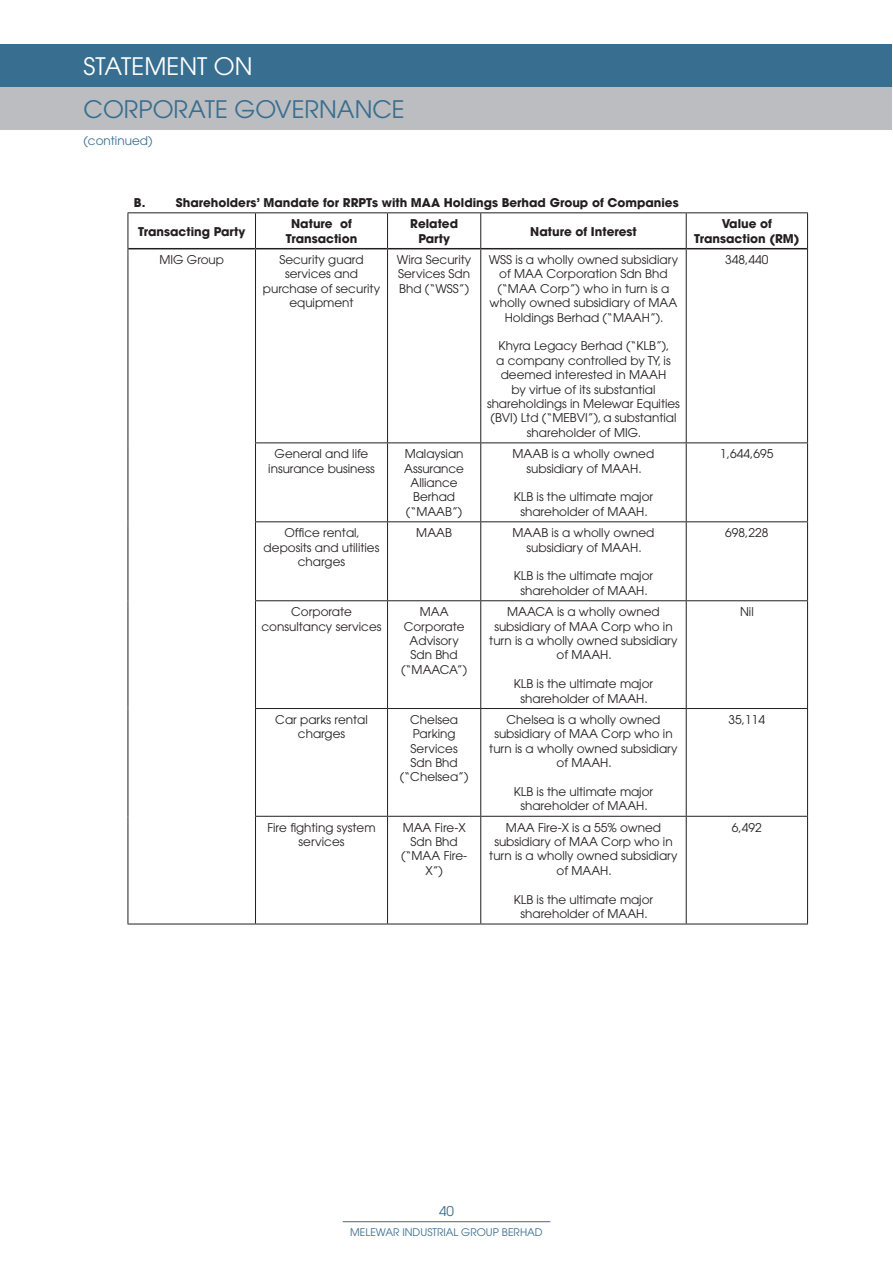
<style>
.page{position:relative;width:893px;height:1263px;background:#fff}
.page>*{position:absolute;margin:0;border:0;box-sizing:border-box;transform-origin:0 0}
.t1{font:24px "Avant Garde";color:#386e8f}
.t2{font:24px "Avant Garde";color:#fff}
.t3{font:13.5px "Avant Garde";color:#386e8f}
.t4{font:12px/14.4px "Avant Garde";color:#231f20;text-align:center}
.t5{font:700 12px/14.4px "Avant Garde";color:#231f20;text-align:center}
.t6{font:12px "Avant Garde";color:#386e8f}
.t7{font:10.5px "Avant Garde";color:#386e8f}
</style>
<div class="page">
<div style="left:0;top:45px;width:891px;height:42px;background:#386e8f"></div>
<div style="left:0;top:87px;width:891px;height:43px;background:#bcbdc0"></div>
<hr style="left:343px;top:1221px;width:207px;height:1px;background:#386e8f">
<hr style="left:128px;top:924px;width:127px;height:1px;background:#231f20">
<hr style="left:128px;top:212px;width:127px;height:1px;background:#231f20">
<hr style="left:128px;top:213px;width:1px;height:36px;background:#231f20">
<hr style="left:255px;top:212px;width:133px;height:1px;background:#231f20">
<hr style="left:255px;top:213px;width:1px;height:35px;background:#231f20">
<hr style="left:388px;top:212px;width:93px;height:1px;background:#231f20">
<hr style="left:387px;top:213px;width:1px;height:35px;background:#231f20">
<hr style="left:481px;top:212px;width:205px;height:1px;background:#231f20">
<hr style="left:480px;top:213px;width:1px;height:35px;background:#231f20">
<hr style="left:686px;top:212px;width:122px;height:1px;background:#231f20">
<hr style="left:686px;top:213px;width:1px;height:35px;background:#231f20">
<hr style="left:807px;top:213px;width:1px;height:36px;background:#231f20">
<hr style="left:255px;top:521px;width:133px;height:1px;background:#231f20">
<hr style="left:388px;top:521px;width:93px;height:1px;background:#231f20">
<hr style="left:481px;top:521px;width:205px;height:1px;background:#231f20">
<hr style="left:686px;top:521px;width:122px;height:1px;background:#231f20">
<hr style="left:255px;top:600px;width:133px;height:1px;background:#231f20">
<hr style="left:388px;top:600px;width:93px;height:1px;background:#231f20">
<hr style="left:481px;top:600px;width:205px;height:1px;background:#231f20">
<hr style="left:686px;top:600px;width:122px;height:1px;background:#231f20">
<hr style="left:255px;top:708px;width:133px;height:1px;background:#231f20">
<hr style="left:388px;top:708px;width:93px;height:1px;background:#231f20">
<hr style="left:481px;top:708px;width:205px;height:1px;background:#231f20">
<hr style="left:686px;top:708px;width:122px;height:1px;background:#231f20">
<hr style="left:255px;top:816px;width:133px;height:1px;background:#231f20">
<hr style="left:388px;top:816px;width:93px;height:1px;background:#231f20">
<hr style="left:481px;top:816px;width:205px;height:1px;background:#231f20">
<hr style="left:686px;top:816px;width:122px;height:1px;background:#231f20">
<hr style="left:128px;top:249px;width:1px;height:194px;background:#231f20">
<hr style="left:255px;top:249px;width:1px;height:193px;background:#231f20">
<hr style="left:387px;top:249px;width:1px;height:193px;background:#231f20">
<hr style="left:480px;top:249px;width:1px;height:193px;background:#231f20">
<hr style="left:686px;top:249px;width:1px;height:193px;background:#231f20">
<hr style="left:807px;top:249px;width:1px;height:193px;background:#231f20">
<hr style="left:128px;top:443px;width:1px;height:79px;background:#231f20">
<hr style="left:255px;top:443px;width:1px;height:78px;background:#231f20">
<hr style="left:387px;top:443px;width:1px;height:78px;background:#231f20">
<hr style="left:480px;top:443px;width:1px;height:78px;background:#231f20">
<hr style="left:686px;top:443px;width:1px;height:78px;background:#231f20">
<hr style="left:807px;top:443px;width:1px;height:78px;background:#231f20">
<hr style="left:128px;top:522px;width:1px;height:79px;background:#231f20">
<hr style="left:255px;top:522px;width:1px;height:78px;background:#231f20">
<hr style="left:387px;top:522px;width:1px;height:78px;background:#231f20">
<hr style="left:480px;top:522px;width:1px;height:78px;background:#231f20">
<hr style="left:686px;top:522px;width:1px;height:78px;background:#231f20">
<hr style="left:807px;top:522px;width:1px;height:78px;background:#231f20">
<hr style="left:128px;top:601px;width:1px;height:107px;background:#231f20">
<hr style="left:255px;top:601px;width:1px;height:107px;background:#231f20">
<hr style="left:387px;top:601px;width:1px;height:107px;background:#231f20">
<hr style="left:480px;top:601px;width:1px;height:107px;background:#231f20">
<hr style="left:686px;top:601px;width:1px;height:107px;background:#231f20">
<hr style="left:807px;top:601px;width:1px;height:107px;background:#231f20">
<hr style="left:128px;top:708px;width:1px;height:108px;background:#231f20">
<hr style="left:255px;top:709px;width:1px;height:107px;background:#231f20">
<hr style="left:387px;top:709px;width:1px;height:107px;background:#231f20">
<hr style="left:480px;top:709px;width:1px;height:107px;background:#231f20">
<hr style="left:686px;top:709px;width:1px;height:107px;background:#231f20">
<hr style="left:807px;top:709px;width:1px;height:107px;background:#231f20">
<hr style="left:128px;top:816px;width:1px;height:108px;background:#231f20">
<hr style="left:255px;top:817px;width:1px;height:107px;background:#231f20">
<hr style="left:387px;top:817px;width:1px;height:107px;background:#231f20">
<hr style="left:480px;top:817px;width:1px;height:107px;background:#231f20">
<hr style="left:686px;top:817px;width:1px;height:107px;background:#231f20">
<hr style="left:807px;top:817px;width:1px;height:107px;background:#231f20">
<hr style="left:128px;top:248px;width:127px;height:1px;background:#231f20">
<hr style="left:255px;top:248px;width:133px;height:1px;background:#231f20">
<hr style="left:388px;top:248px;width:93px;height:1px;background:#231f20">
<hr style="left:481px;top:248px;width:205px;height:1px;background:#231f20">
<hr style="left:686px;top:248px;width:121px;height:1px;background:#231f20">
<hr style="left:255px;top:442px;width:133px;height:1px;background:#231f20">
<hr style="left:388px;top:442px;width:93px;height:1px;background:#231f20">
<hr style="left:481px;top:442px;width:205px;height:1px;background:#231f20">
<hr style="left:686px;top:442px;width:122px;height:1px;background:#231f20">
<hr style="left:255px;top:924px;width:133px;height:1px;background:#231f20">
<hr style="left:388px;top:924px;width:93px;height:1px;background:#231f20">
<hr style="left:481px;top:924px;width:205px;height:1px;background:#231f20">
<hr style="left:686px;top:924px;width:122px;height:1px;background:#231f20">
<h1 class="t2" style="left:84px;top:52px;width:171px">STATEMENT ON</h1>
<h1 class="t1" style="left:84px;top:95px;width:323px">CORPORATE GOVERNANCE</h1>
<p class="t6" style="left:84px;top:134px;width:70px">(continued)</p>
<p class="t5" style="left:134px;top:195px;width:13px">B.</p>
<p class="t5" style="left:176px;top:195px;width:504px">Shareholders’ Mandate for RRPTs with MAA Holdings Berhad Group of Companies</p>
<p class="t5" style="left:138px;top:224px;width:109px">Transacting Party</p>
<p class="t5" style="left:286px;top:217px;width:73px">Nature of<br>Transaction</p>
<p class="t5" style="left:410px;top:217px;width:49px">Related<br>Party</p>
<p class="t5" style="left:530px;top:224px;width:108px">Nature of Interest</p>
<p class="t5" style="left:694px;top:217px;width:107px">Value of<br>Transaction (RM)</p>
<p class="t4" style="left:159px;top:252px;width:66px">MIG Group</p>
<p class="t4" style="left:263px;top:252px;width:119px">Security guard services and purchase of security equipment</p>
<p class="t4" style="left:397px;top:252px;width:76px;text-align:justify">Wira Security Services Sdn Bhd (“WSS”)</p>
<p class="t4" style="left:489px;top:252px;width:191px">WSS is a wholly owned subsidiary of MAA Corporation Sdn Bhd (“MAA Corp”) who in turn is a wholly owned subsidiary of MAA<br>Holdings Berhad (“MAAH”).</p>
<p class="t4" style="left:487px;top:339px;width:194px">Khyra Legacy Berhad (“KLB”),<br>a company controlled by TY, is deemed interested in MAAH<br>by virtue of its substantial shareholdings in Melewar Equities (BVI) Ltd (“MEBVI”), a substantial shareholder of MIG.</p>
<p class="t4" style="left:725px;top:252px;width:45px">348,440</p>
<p class="t4" style="left:268px;top:447px;width:108px">General and life insurance business</p>
<p class="t4" style="left:404px;top:447px;width:61px">Malaysian<br>Assurance<br>Alliance<br>Berhad (“MAAB”)</p>
<p class="t4" style="left:513px;top:447px;width:143px">MAAB is a wholly owned subsidiary of MAAH.</p>
<p class="t4" style="left:514px;top:490px;width:141px">KLB is the ultimate major shareholder of MAAH.</p>
<p class="t4" style="left:264px;top:526px;width:117px">Office rental, deposits and utilities charges</p>
<p class="t4" style="left:416px;top:526px;width:37px">MAAB</p>
<p class="t4" style="left:513px;top:526px;width:143px">MAAB is a wholly owned subsidiary of MAAH.</p>
<p class="t4" style="left:514px;top:569px;width:141px">KLB is the ultimate major shareholder of MAAH.</p>
<p class="t4" style="left:262px;top:604px;width:121px">Corporate consultancy services</p>
<p class="t4" style="left:401px;top:604px;width:67px">MAA<br>Corporate<br>Advisory<br>Sdn Bhd (“MAACA”)</p>
<p class="t4" style="left:489px;top:604px;width:190px">MAACA is a wholly owned subsidiary of MAA Corp who in turn is a wholly owned subsidiary of MAAH.</p>
<p class="t4" style="left:514px;top:676px;width:141px">KLB is the ultimate major shareholder of MAAH.</p>
<p class="t4" style="left:275px;top:712px;width:94px">Car parks rental charges</p>
<p class="t4" style="left:400px;top:712px;width:70px">Chelsea<br>Parking<br>Services<br>Sdn Bhd (“Chelsea”)</p>
<p class="t4" style="left:489px;top:712px;width:190px">Chelsea is a wholly owned subsidiary of MAA Corp who in turn is a wholly owned subsidiary of MAAH.</p>
<p class="t4" style="left:514px;top:784px;width:141px">KLB is the ultimate major shareholder of MAAH.</p>
<p class="t4" style="left:267px;top:820px;width:110px">Fire fighting system services</p>
<p class="t4" style="left:401px;top:820px;width:68px">MAA Fire-X<br>Sdn Bhd (“MAA Fire-<br>X”)</p>
<p class="t4" style="left:489px;top:820px;width:190px">MAA Fire-X is a 55% owned subsidiary of MAA Corp who in turn is a wholly owned subsidiary of MAAH.</p>
<p class="t4" style="left:514px;top:892px;width:141px">KLB is the ultimate major shareholder of MAAH.</p>
<p class="t4" style="left:720px;top:447px;width:55px">1,644,695</p>
<p class="t4" style="left:725px;top:526px;width:45px">698,228</p>
<p class="t4" style="left:740px;top:604px;width:15px">Nil</p>
<p class="t4" style="left:729px;top:712px;width:38px">35,114</p>
<p class="t4" style="left:732px;top:820px;width:31px">6,492</p>
<p class="t3" style="left:439px;top:1203px;width:16px">40</p>
<p class="t7" style="left:350px;top:1226px;width:194px">MELEWAR INDUSTRIAL GROUP BERHAD</p>
</div>
